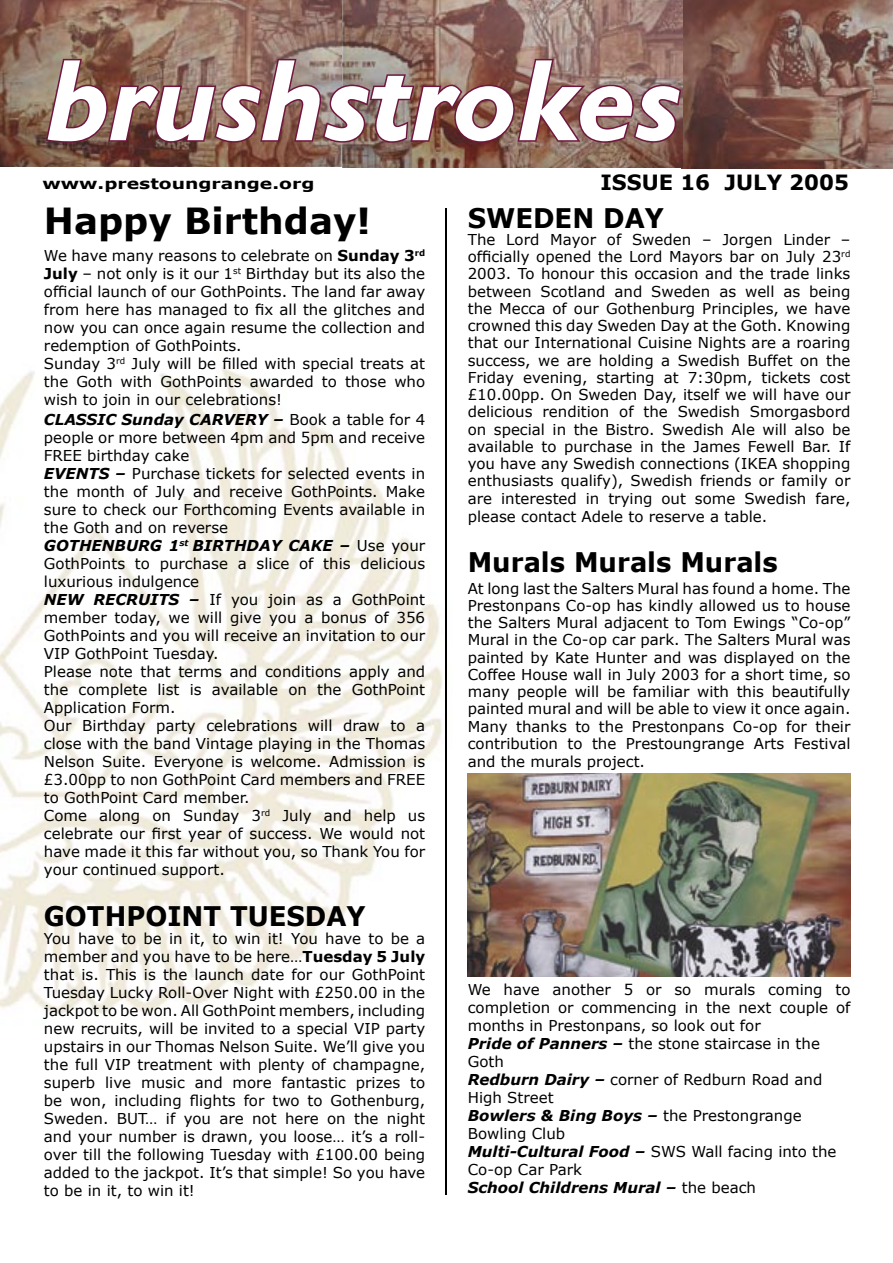
<style>
.page{position:relative;width:893px;height:1263px;background:#fff}
.page>*{position:absolute;margin:0;border:0;box-sizing:border-box;transform-origin:0 0}
.t1{font:italic 700 117px "Gill Sans";color:#fff}
.t2{font:700 36px "Verdana";color:#000}
.t3{font:700 27px "Verdana";color:#000;scale:.96 1}
.t4{font:700 21px "Verdana";color:#000}
.t5{font:15px/18px "Verdana";color:#000}
.t6{font:700 15px "Verdana";color:#000;scale:1.25 1}
.s1{font-weight:700}
.s2{font-weight:700;font-style:italic}
</style>
<div class="page">
<img style="left:0;top:0;width:893px;height:168px">
<img style="left:0;top:306px;width:446px;height:773px">
<svg style="left:44px;top:57px;width:640px;height:87px;background:#895f5b"></svg>
<img style="left:468px;top:773px;width:382px;height:203px">
<hr style="left:446px;top:208px;width:1px;height:987px;background:#000">
<h1 class="t1" style="left:44px;top:33px;width:645px">brushstrokes</h1>
<p class="t6" style="left:43px;top:174px;width:219px">www.prestoungrange.org</p>
<h3 class="t4" style="left:600px;top:169px;width:250px">ISSUE 16 JULY 2005</h3>
<h2 class="t2" style="left:44px;top:198px;width:329px">Happy Birthday!</h2>
<p class="t5" style="left:44px;top:246px;width:383px">We have many reasons to celebrate on <span class="s1">Sunday 3</span><sup>rd </sup><span class="s1">July</span> – not only is it our 1<sup>st</sup> Birthday but its also the official launch of our GothPoints. The land far away from here has managed to fix all the glitches and now you can once again resume the collection and redemption of GothPoints.<br>Sunday 3<sup>rd</sup> July will be filled with special treats at the Goth with GothPoints awarded to those who wish to join in our celebrations!</p>
<p class="t5" style="left:44px;top:410px;width:383px"><span class="s2">CLASSIC Sunday CARVERY –</span> Book a table for 4 people or more between 4pm and 5pm and receive FREE birthday cake<br><span class="s2">EVENTS –</span> Purchase tickets for selected events in the month of July and receive GothPoints. Make sure to check our Forthcoming Events available in the Goth and on reverse<br><span class="s2">GOTHENBURG 1</span><sup>st</sup> <span class="s2">BIRTHDAY CAKE –</span> Use your GothPoints to purchase a slice of this delicious luxurious indulgence<br><span class="s2">NEW RECRUITS –</span> If you join as a GothPoint member today, we will give you a bonus of 356<br>GothPoints and you will receive an invitation to our VIP GothPoint Tuesday.<br>Please note that terms and conditions apply and the complete list is available on the GothPoint Application Form.<br>Our Birthday party celebrations will draw to a close with the band Vintage playing in the Thomas Nelson Suite. Everyone is welcome. Admission is £3.00pp to non GothPoint Card members and FREE to GothPoint Card member.<br>Come along on Sunday 3<sup>rd</sup> July and help us celebrate our first year of success. We would not have made it this far without you, so Thank You for your continued support.</p>
<h3 class="t3" style="left:44px;top:898px;width:337px">GOTHPOINT TUESDAY</h3>
<p class="t5" style="left:44px;top:929px;width:383px;text-align:justify">You have to be in it, to win it! You have to be a member and you have to be here…<span class="s1">Tuesday 5 July </span>that is. This is the launch date for our GothPoint Tuesday Lucky Roll-Over Night with £250.00 in the jackpot to be won. All GothPoint members, including new recruits, will be invited to a special VIP party upstairs in our Thomas Nelson Suite. We’ll give you the full VIP treatment with plenty of champagne, superb live music and more fantastic prizes to be won, including flights for two to Gothenburg, Sweden. BUT… if you are not here on the night and your number is drawn, you loose… it’s a roll&shy;over till the following Tuesday with £100.00 being added to the jackpot. It’s that simple! So you have to be in it, to win it!</p>
<h3 class="t3" style="left:468px;top:201px;width:206px">SWEDEN DAY</h3>
<p class="t5" style="left:468px;top:230px;width:384px;line-height:17.2px;text-align:justify">The Lord Mayor of Sweden – Jorgen Linder – officially opened the Lord Mayors bar on July 23<sup>rd </sup>2003. To honour this occasion and the trade links between Scotland and Sweden as well as being the Mecca of our Gothenburg Principles, we have crowned this day Sweden Day at the Goth. Knowing that our International Cuisine Nights are a roaring success, we are holding a Swedish Buffet on the Friday evening, starting at 7:30pm, tickets cost £10.00pp. On Sweden Day, itself we will have our delicious rendition of the Swedish Smorgasbord on special in the Bistro. Swedish Ale will also be available to purchase in the James Fewell Bar. If you have any Swedish connections (IKEA shopping enthusiasts qualify), Swedish friends or family or are interested in trying out some Swedish fare, please contact Adele to reserve a table.</p>
<h3 class="t3" style="left:468px;top:545px;width:325px">Murals Murals Murals</h3>
<p class="t5" style="left:468px;top:579px;width:384px;line-height:17.4px;text-align:justify">At long last the Salters Mural has found a home. The Prestonpans Co-op has kindly allowed us to house the Salters Mural adjacent to Tom Ewings “Co-op” Mural in the Co-op car park. The Salters Mural was painted by Kate Hunter and was displayed on the Coffee House wall in July 2003 for a short time, so many people will be familiar with this beautifully painted mural and will be able to view it once again.<br>Many thanks to the Prestonpans Co-op for their contribution to the Prestoungrange Arts Festival and the murals project.</p>
<p class="t5" style="left:468px;top:980px;width:384px">We have another 5 or so murals coming to completion or commencing in the next couple of months in Prestonpans, so look out for<br><span class="s2">Pride of Panners –</span> the stone staircase in the<br>Goth<br><span class="s2">Redburn Dairy –</span> corner of Redburn Road and<br>High Street<br><span class="s2">Bowlers &amp; Bing Boys –</span> the Prestongrange<br>Bowling Club<br><span class="s2">Multi-Cultural Food –</span> SWS Wall facing into the<br>Co-op Car Park<br><span class="s2">School Childrens Mural –</span> the beach</p>
</div>
